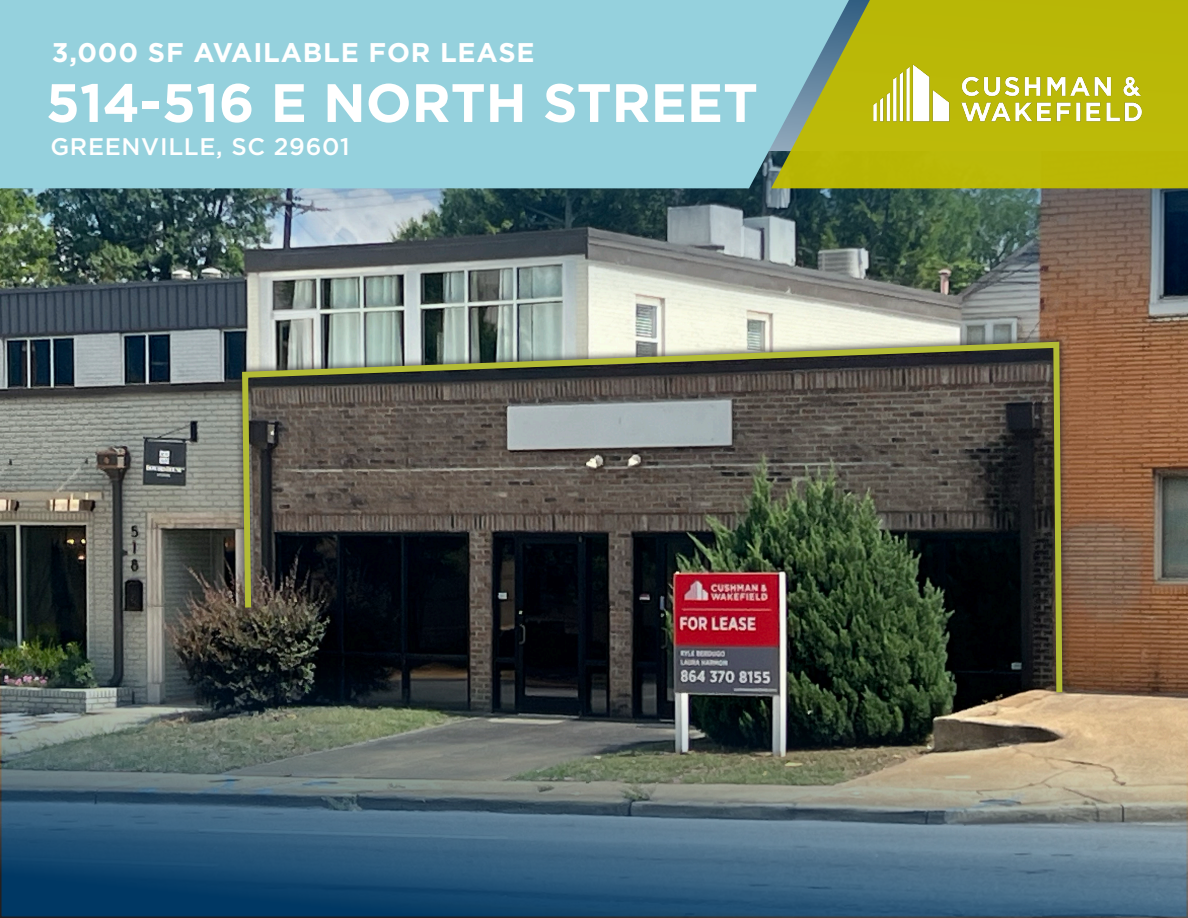
<style>
.page{position:relative;width:1188px;height:918px;background:#fff}
.page>*{position:absolute;margin:0;border:0;box-sizing:border-box;transform-origin:0 0}
.t1{font:700 54px "Gotham";color:#fff}
.t2{font:700 27px "Gotham";letter-spacing:.03em;color:#fff}
.t3{font:500 24px "Gotham";letter-spacing:.03em;color:#fff}
</style>
<div class="page">
<img style="left:0;top:188px;width:1188px;height:316px">
<div style="left:0;top:0;width:771px;height:188px;background:#95d1dd"></div>
<svg style="left:771px;top:0;width:417px;height:188px;fill:#b8b706"></svg>
<img style="left:3px;top:507px;width:1182px;height:408px">
<img style="left:235px;top:334px;width:835px;height:366px">
<img style="left:239px;top:339px;width:826px;height:359px">
<img style="left:837px;top:41px;width:342px;height:116px">
<p class="t2" style="left:52px;top:34px;width:484px">3,000 SF AVAILABLE FOR LEASE</p>
<p class="t1" style="left:46px;top:67px;width:714px">514-516 E NORTH STREET</p>
<p class="t3" style="left:50px;top:130px;width:301px">GREENVILLE, SC 29601</p>
</div>
